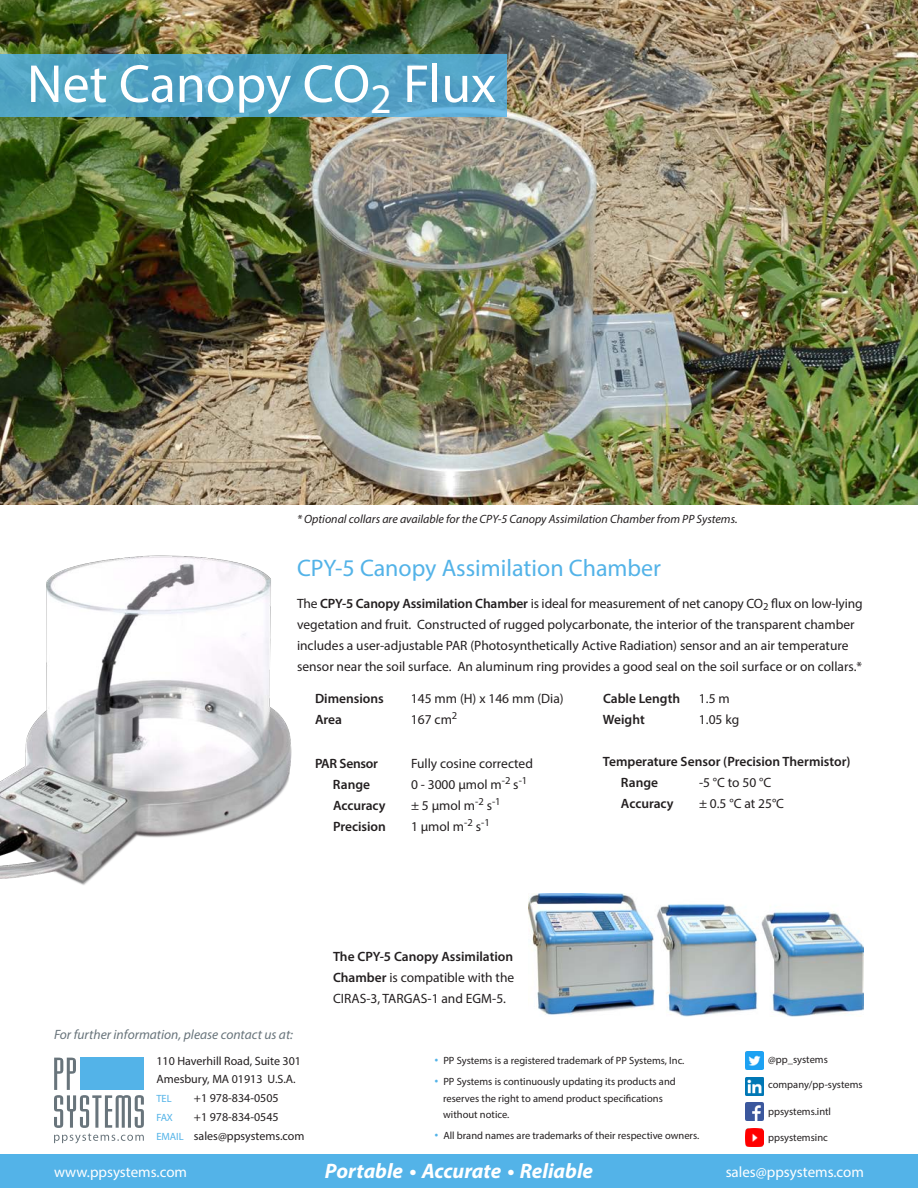
<style>
.page{position:relative;width:918px;height:1188px;background:#fff}
.page>*{position:absolute;margin:0;border:0;box-sizing:border-box;transform-origin:0 0}
.t1{font:54px "Myriad Pro";color:#fff}
.t2{font:24px "Myriad Pro";color:#53b3e8}
.t3{font:italic 700 21px "Myriad Pro";color:#fff}
.t4{font:15px "Myriad Pro";color:#fff}
.t5{font:13.5px/21px "Myriad Pro";color:#231f20}
.t6{font:600 13.5px "Myriad Pro";color:#231f20}
.t7{font:italic 13.5px "Myriad Pro";color:#68747b}
.t8{font:600 13.5px "Myriad Pro";letter-spacing:-.02em;color:#231f20}
.t9{font:12px "Myriad Pro";color:#231f20}
.t10{font:italic 12px "Myriad Pro";color:#231f20}
.t11{font:10.5px/16.5px "Myriad Pro";color:#231f20}
.t12{font:10.5px "Myriad Pro";letter-spacing:-.005em;color:#53b3e8}
.s1{font-weight:600}
.s2{font-size:10.5px;color:#53b3e8}
.s3{font-size:22.5px;color:#53b3e8}
</style>
<div class="page">
<div style="left:0;top:1154px;width:918px;height:34px;background:#53b3e8"></div>
<img style="left:0;top:0;width:918px;height:505px">
<img style="left:746px;top:1052px;width:18px;height:18px">
<img style="left:746px;top:1103px;width:18px;height:18px">
<img style="left:746px;top:1077px;width:18px;height:18px">
<img style="left:746px;top:1128px;width:18px;height:18px">
<img style="left:0;top:555px;width:292px;height:330px">
<div style="left:80px;top:1057px;width:64px;height:33px;background:#53b3e8"></div>
<svg style="left:54px;top:1058px;width:90px;height:85px"></svg>
<svg style="left:0;top:54px;width:507px;height:63px;background:#53a5c6"></svg>
<img style="left:528px;top:894px;width:336px;height:122px">
<p class="t1" style="left:27px;top:51px;width:471px">Net Canopy CO<sub>2</sub> Flux</p>
<p class="t10" style="left:297px;top:511px;width:442px">* Optional collars are available for the CPY-5 Canopy Assimilation Chamber from PP Systems.</p>
<p class="t2" style="left:297px;top:553px;width:366px">CPY-5 Canopy Assimilation Chamber</p>
<p class="t5" style="left:297px;top:592px;width:567px">The <span class="s1">CPY-5 Canopy Assimilation Chamber</span> is ideal for measurement of net canopy CO<sub>2</sub> flux on low-lying vegetation and fruit. Constructed of rugged polycarbonate, the interior of the transparent chamber includes a user-adjustable PAR (Photosynthetically Active Radiation) sensor and an air temperature</p>
<p class="t5" style="left:297px;top:655px;width:567px">sensor near the soil surface. An aluminum ring provides a good seal on the soil surface or on collars.*</p>
<p class="t6" style="left:315px;top:689px;width:70px">Dimensions</p>
<p class="t5" style="left:411px;top:687px;width:154px">145 mm (H) x 146 mm (Dia)</p>
<p class="t6" style="left:315px;top:710px;width:29px">Area</p>
<p class="t5" style="left:411px;top:708px;width:48px">167 cm<sup>2</sup></p>
<p class="t8" style="left:315px;top:755px;width:65px">PAR Sensor</p>
<p class="t5" style="left:411px;top:752px;width:124px">Fully cosine corrected</p>
<p class="t6" style="left:333px;top:776px;width:39px">Range</p>
<p class="t5" style="left:411px;top:773px;width:118px">0 - 3000 µmol m<sup>-2</sup> s<sup>-1</sup></p>
<p class="t6" style="left:333px;top:797px;width:54px">Accuracy</p>
<p class="t5" style="left:411px;top:794px;width:91px">± 5 µmol m<sup>-2</sup> s<sup>-1</sup></p>
<p class="t6" style="left:333px;top:818px;width:54px">Precision</p>
<p class="t5" style="left:411px;top:815px;width:80px">1 µmol m<sup>-2</sup> s<sup>-1</sup></p>
<p class="t6" style="left:603px;top:689px;width:79px">Cable Length</p>
<p class="t5" style="left:699px;top:687px;width:32px">1.5 m</p>
<p class="t6" style="left:603px;top:710px;width:43px">Weight</p>
<p class="t5" style="left:699px;top:708px;width:42px">1.05 kg</p>
<p class="t6" style="left:603px;top:752px;width:249px">Temperature Sensor (Precision Thermistor)</p>
<p class="t6" style="left:621px;top:773px;width:39px">Range</p>
<p class="t5" style="left:699px;top:771px;width:74px">-5 °C to 50 °C</p>
<p class="t6" style="left:621px;top:794px;width:54px">Accuracy</p>
<p class="t5" style="left:699px;top:792px;width:87px">± 0.5 °C at 25°C</p>
<p class="t7" style="left:54px;top:1026px;width:241px">For further information, please contact us at:</p>
<p class="t9" style="left:156px;top:1053px;width:146px">110 Haverhill Road, Suite 301</p>
<p class="t9" style="left:156px;top:1072px;width:141px">Amesbury, MA 01913 U.S.A.</p>
<p class="t12" style="left:156px;top:1092px;width:17px">TEL</p>
<p class="t9" style="left:194px;top:1091px;width:86px">+1 978-834-0505</p>
<p class="t12" style="left:156px;top:1111px;width:18px">FAX</p>
<p class="t9" style="left:194px;top:1110px;width:86px">+1 978-834-0545</p>
<p class="t9" style="left:156px;top:1128px;width:150px"><span class="s2">EMAIL</span> sales@ppsystems.com</p>
<p class="t5" style="left:333px;top:945px;width:183px;text-align:justify"><span class="s1">The CPY-5 Canopy Assimilation Chamber</span> is compatible with the CIRAS-3, TARGAS-1 and EGM-5.</p>
<p class="t11" style="left:434px;top:1052px;width:252px"><span class="s3">·</span> PP Systems is a registered trademark of PP Systems, Inc.</p>
<p class="t11" style="left:443px;top:1073px;width:234px;text-indent:-9px"><span class="s3">·</span> PP Systems is continuously updating its products and reserves the right to amend product specifications without notice.</p>
<p class="t11" style="left:434px;top:1127px;width:267px"><span class="s3">·</span> All brand names are trademarks of their respective owners.</p>
<p class="t11" style="left:768px;top:1051px;width:61px">@pp_systems</p>
<p class="t11" style="left:768px;top:1076px;width:96px">company/pp-systems</p>
<p class="t11" style="left:768px;top:1103px;width:64px">ppsystems.intl</p>
<p class="t11" style="left:768px;top:1129px;width:61px">ppsystemsinc</p>
<p class="t3" style="left:325px;top:1158px;width:270px">Portable • Accurate • Reliable</p>
<p class="t4" style="left:54px;top:1163px;width:135px">www.ppsystems.com</p>
<p class="t4" style="left:726px;top:1163px;width:140px">sales@ppsystems.com</p>
</div>
